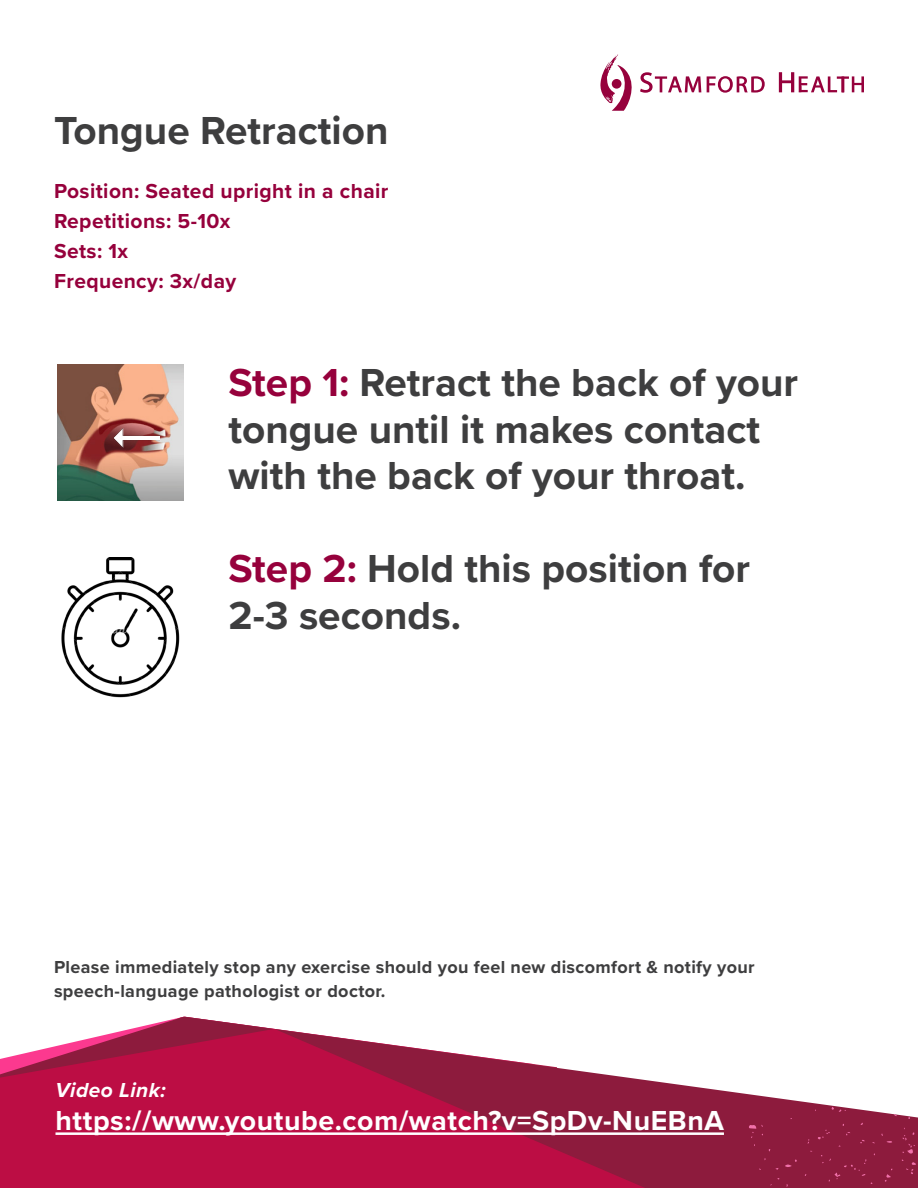
<style>
.page{position:relative;width:918px;height:1188px;background:#fff}
.page>*{position:absolute;margin:0;border:0;box-sizing:border-box;transform-origin:0 0}
.barcode{font:700 40.5px/46.5px "Proxima Nova";color:#3e3e3f}
.barcode-2{font:700 28.5px "Proxima Nova";letter-spacing:.02em;color:#fff}
.barcode-3{font:700 21px "Proxima Nova";letter-spacing:.02em;color:#96013c}
.barcode-4{font:italic 700 21px "Proxima Nova";letter-spacing:.02em;color:#fff}
.barcode-5{font:700 18px/24px "Proxima Nova";letter-spacing:.02em;color:#3e3e3f}
.s1{color:#96013c}
</style>
<div class="page">
<svg style="left:131px;top:1017px;width:787px;height:171px"></svg>
<svg style="left:785px;top:1159px;width:12px;height:9px"></svg>
<svg style="left:881px;top:1133px;width:11px;height:10px"></svg>
<svg style="left:770px;top:1178px;width:10px;height:7px"></svg>
<svg style="left:831px;top:1107px;width:15px;height:5px"></svg>
<svg style="left:749px;top:1125px;width:14px;height:13px"></svg>
<svg style="left:828px;top:1095px;width:5px;height:4px"></svg>
<svg style="left:900px;top:1094px;width:18px;height:11px"></svg>
<svg style="left:881px;top:1093px;width:9px;height:6px"></svg>
<svg style="left:846px;top:1132px;width:4px;height:3px"></svg>
<svg style="left:860px;top:1139px;width:5px;height:4px"></svg>
<svg style="left:885px;top:1168px;width:7px;height:14px"></svg>
<svg style="left:902px;top:1128px;width:13px;height:26px"></svg>
<svg style="left:818px;top:1130px;width:12px;height:10px"></svg>
<svg style="left:902px;top:1160px;width:14px;height:15px"></svg>
<div style="left:821px;top:1153px;width:54px;height:31px;background:#8d1b3d"></div>
<svg style="left:807px;top:1139px;width:3px;height:4px"></svg>
<svg style="left:0;top:1029px;width:645px;height:159px;background:#b92b58"></svg>
<hr style="left:56px;top:1132px;width:668px;height:3px;background:#fff">
<svg style="left:707px;top:76px;width:58px;height:17px"></svg>
<svg style="left:779px;top:72px;width:85px;height:20px"></svg>
<svg style="left:600px;top:54px;width:101px;height:57px"></svg>
<div style="left:612px;top:79px;width:9px;height:10px;background:#96013c;border-radius:50%"></div>
<img style="left:61px;top:557px;width:119px;height:141px">
<img style="left:58px;top:364px;width:125px;height:137px">
<img style="left:113px;top:429px;width:46px;height:18px">
<p class="barcode" style="left:54px;top:107px;width:336px">Tongue Retraction</p>
<p class="barcode-3" style="left:54px;top:176px;width:336px">Position: Seated upright in a chair</p>
<p class="barcode-3" style="left:54px;top:206px;width:178px">Repetitions: 5-10x</p>
<p class="barcode-3" style="left:54px;top:236px;width:76px">Sets: 1x</p>
<p class="barcode-3" style="left:54px;top:266px;width:184px">Frequency: 3x/day</p>
<p class="barcode" style="left:228px;top:359px;width:571px"><span class="s1">Step 1:</span> Retract the back of your tongue until it makes contact with the back of your throat.</p>
<p class="barcode" style="left:228px;top:545px;width:523px"><span class="s1">Step 2:</span> Hold this position for<br>2-3 seconds.</p>
<p class="barcode-5" style="left:54px;top:954px;width:702px">Please immediately stop any exercise should you feel new discomfort &amp; notify your speech-language pathologist or doctor.</p>
<p class="barcode-4" style="left:56px;top:1074px;width:112px">Video Link:</p>
<p class="barcode-2" style="left:56px;top:1099px;width:670px">https://www.youtube.com/watch?v=SpDv-NuEBnA</p>
</div>
